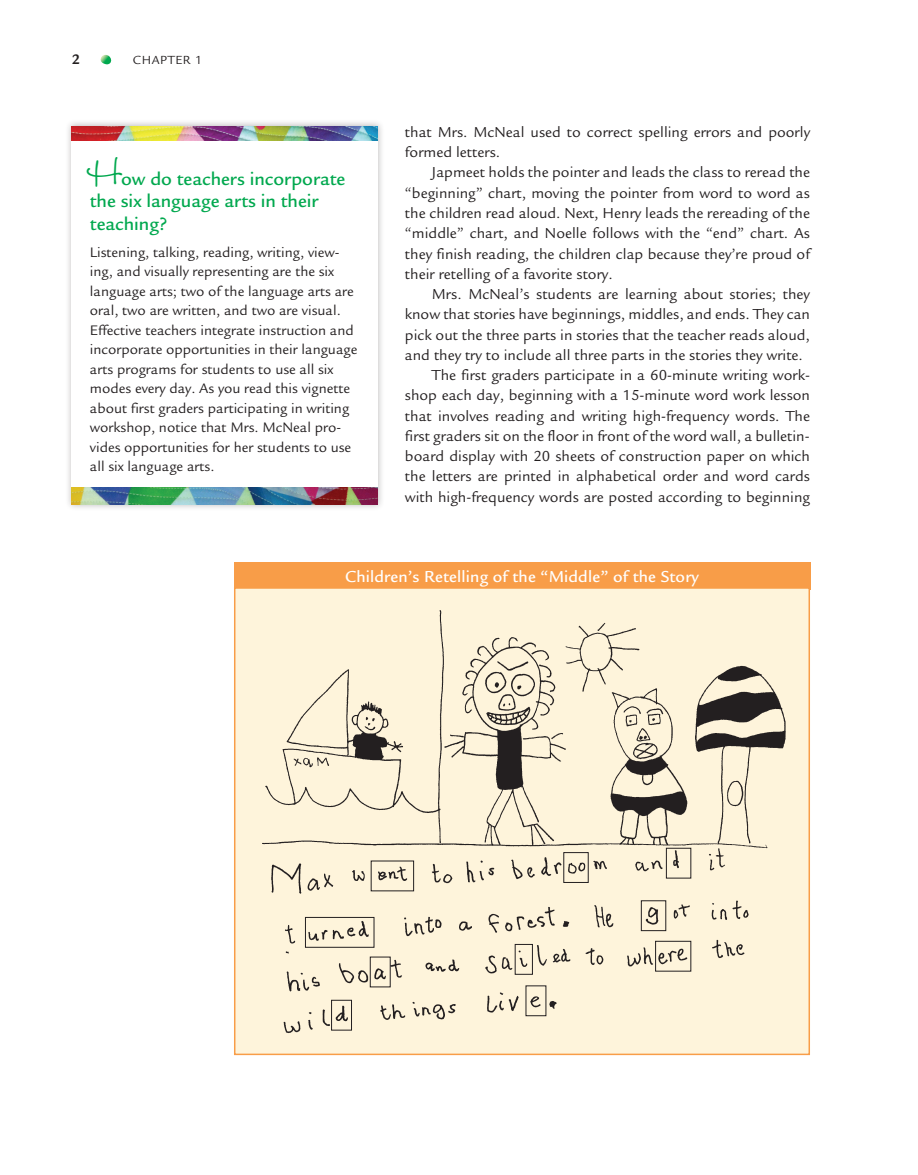
<style>
.page{position:relative;width:918px;height:1175px;background:#fff}
.page>*{position:absolute;margin:0;border:0;box-sizing:border-box;transform-origin:0 0}
.t1{font:500 45px "Wendy LP Std";color:#00a84e}
.t2{font:500 19.5px/22.5px "Legacy Sans Std";color:#00a84e}
.t3{font:500 17.25px "Legacy Sans Std";letter-spacing:.01em;color:#fff}
.t4{font:15.75px/20.2px "Legacy Sans Std";color:#231f20}
.t5{font:15px/19.5px "Legacy Sans Std";color:#231f20}
.t6{font:700 15px "Legacy Sans Std";color:#231f20}
.t7{font:12.75px "Legacy Sans Std";letter-spacing:.05em;color:#231f20}
</style>
<div class="page">
<svg style="left:100px;top:55px;width:12px;height:10px"></svg>
<div style="left:65px;top:119px;width:320px;height:392px;background:#231f20;opacity:.3"></div>
<img style="left:72px;top:126px;width:306px;height:378px">
<svg style="left:72px;top:142px;width:306px;height:345px"></svg>
<div style="left:234px;top:562px;width:576px;height:27px;background:#f89d48"></div>
<div style="left:234px;top:587px;width:576px;height:468px;background:#fef4db;border:2px solid #f89d48"></div>
<img style="left:262px;top:610px;width:524px;height:423px">
<div style="left:563px;top:852px;width:26px;height:30px;border:1px solid #231f20"></div>
<div style="left:666px;top:847px;width:25px;height:31px;border:1px solid #231f20"></div>
<div style="left:641px;top:900px;width:25px;height:31px;border:1px solid #231f20"></div>
<div style="left:655px;top:940px;width:36px;height:31px;border:1px solid #231f20"></div>
<div style="left:370px;top:956px;width:21px;height:31px;border:1px solid #231f20"></div>
<div style="left:331px;top:999px;width:21px;height:31px;border:1px solid #231f20"></div>
<div style="left:515px;top:944px;width:18px;height:30px;border:1px solid #231f20"></div>
<div style="left:305px;top:917px;width:69px;height:30px;border:1px solid #231f20"></div>
<p class="t6" style="left:72px;top:51px;width:10px">2</p>
<p class="t7" style="left:133px;top:53px;width:71px">chapter 1</p>
<h1 class="t1" style="left:90px;top:147px;width:35px">H</h1>
<p class="t2" style="left:90px;top:167px;width:257px;text-indent:31px">ow do teachers incorporate the six language arts in their teaching?</p>
<p class="t5" style="left:90px;top:242px;width:269px">Listening, talking, reading, writing, view&shy;ing, and visually representing are the six language arts; two of the language arts are oral, two are written, and two are visual.<br>Effective teachers integrate instruction and incorporate opportunities in their language arts programs for students to use all six modes every day. As you read this vignette about first graders participating in writing workshop, notice that Mrs. McNeal pro&shy;vides opportunities for her students to use all six language arts.</p>
<p class="t4" style="left:405px;top:122px;width:407px">that Mrs. McNeal used to correct spelling errors and poorly formed letters.</p>
<p class="t4" style="left:405px;top:162px;width:407px;text-align:justify;text-indent:27px">Japmeet holds the pointer and leads the class to reread the “beginning” chart, moving the pointer from word to word as the children read aloud. Next, H enry leads the rereading of the “middle” chart, and Noelle follows with the “end” chart. As they finish reading, the children clap because they’re proud of their retelling of a favorite story.</p>
<p class="t4" style="left:432px;top:284px;width:379px">Mrs. McNeal’s students are learning about stories; they</p>
<p class="t4" style="left:405px;top:304px;width:406px">know that stories have beginnings, middles, and ends. They can</p>
<p class="t4" style="left:405px;top:324px;width:406px">pick out the three parts in stories that the teacher reads aloud,</p>
<p class="t4" style="left:405px;top:345px;width:400px">and they try to include all three parts in the stories they write.</p>
<p class="t4" style="left:432px;top:365px;width:379px">The first graders participate in a 60-minute writing work-</p>
<p class="t4" style="left:405px;top:385px;width:407px">shop each day, beginning with a 15-minute word work lesson</p>
<p class="t4" style="left:405px;top:406px;width:407px">that involves reading and writing high-frequency words. The</p>
<p class="t4" style="left:405px;top:426px;width:406px">first graders sit on the floor in front of the word wall, a bulletin-</p>
<p class="t4" style="left:405px;top:446px;width:407px">board display with 20 sheets of construction paper on which</p>
<p class="t4" style="left:405px;top:466px;width:407px">the letters are printed in alphabetical order and word cards</p>
<p class="t4" style="left:405px;top:487px;width:407px">with high-frequency words are posted according to beginning</p>
<p class="t3" style="left:345px;top:566px;width:355px">Children’s Retelling of the “Middle” of the Story</p>
</div>
